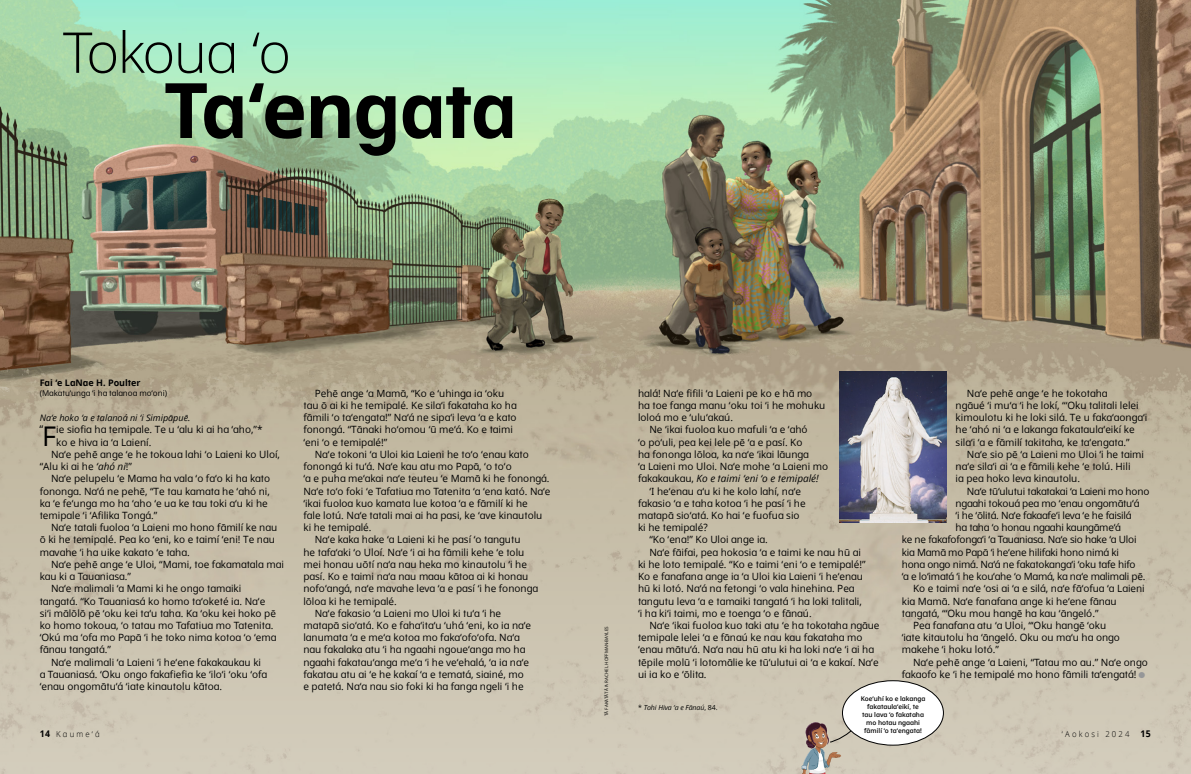
<style>
.page{position:relative;width:1191px;height:774px;background:#fff}
.page>*{position:absolute;margin:0;border:0;box-sizing:border-box;transform-origin:0 0}
.h1_DOTS_title{font:700 76.6px "Dots Solidlds Lat";letter-spacing:-.03em;color:#000}
.h1_DOTS_title-2{font:300 56.4px "Dots Solidlds Lat";letter-spacing:-.035em;color:#000}
.p1_first_small_quote_alternate{font:27.1px "Dots Solidlds Lat";color:#000}
.p1_first_small_quote_alternate-2{font:10.8px "Dots Solidlds Lat";color:#000}
.p1{font:10px/12.2px "Dots Solidlds Lat";color:#000}
.p1-2{font:10px "Dots Solidlds Lat";letter-spacing:-.02em;color:#000}
.p1_first_small_quote_alternate-3{font:10px/12.2px "Dots Solidlds Lat";color:#000}
.p1_bio{font:italic 9px "Dots Solidlds Lat";color:#000}
.p1_author-name{font:700 9px "Dots Solidlds Lat";color:#000}
.t1{font:300 8.2px "Dots Solidlds Lat";letter-spacing:.28em;color:#000;scale:.95 1}
.p1_author-role{font:8px "Dots Solidlds Lat";color:#000}
.p1_note_symbol-1_only{font:italic 7px "Dots Solidlds Lat";letter-spacing:-.01em;color:#000}
.p1_aside_info_first__MP_speech_bubble{font:600 6.5px/8px "Dots Solidlds Lat";letter-spacing:-.005em;color:#000;text-align:center}
.t2{font:4.5px "Dots Solidlds Lat";color:#000}
.s1{font-style:italic}
.s2{font-style:normal}
.s3{font-family:"Ding P Ilds Dpi";font-size:8.5px;color:#969798}
.s4{font-weight:700;font-size:9.2px}
</style>
<div class="page">
<img style="left:0;top:0;width:1191px;height:335px">
<div style="left:0;top:335px;width:1191px;height:439px;background:linear-gradient(to bottom,#b0a48b,#d8d2c1)"></div>
<div style="left:842px;top:681px;width:101px;height:64px;background:#fff;border-radius:50%"></div>
<div style="left:842px;top:680px;width:101px;height:65px;border:1px solid #000;border-radius:50%"></div>
<svg style="left:799px;top:721px;width:52px;height:53px;background:#b6aa9f"></svg>
<img style="left:839px;top:371px;width:107px;height:152px">
<p class="h1_DOTS_title-2" style="left:63px;top:11px;width:230px">Tokoua ʻo</p>
<p class="h1_DOTS_title" style="left:164px;top:52px;width:356px">Taʻengata</p>
<p class="p1_author-name" style="left:40px;top:376px;width:102px">Fai ʻe LaNae H. Poulter</p>
<p class="p1_author-role" style="left:40px;top:387px;width:129px">(Makatuʻunga ʻi ha talanoa moʻoni)</p>
<p class="p1_bio" style="left:40px;top:411px;width:152px">Naʻe hoko ʻa e talanoá ni ʻi Simipāpuē.</p>
<p class="p1_first_small_quote_alternate-2" style="left:40px;top:421px;width:5px">“</p>
<p class="p1_first_small_quote_alternate" style="left:42px;top:416px;width:15px">F</p>
<p class="p1_first_small_quote_alternate-3" style="left:56px;top:424px;width:208px">ie siofia ha temipale. Te u ʻalu ki ai ha ʻaho,”* ko e hiva ia ʻa Laiení.</p>
<p class="p1" style="left:40px;top:448px;width:242px;text-indent:11px">Naʻe pehē ange ʻe he tokoua lahi ʻo Laieni ko Uloí, “Alu ki ai he <span class="s1">ʻahó ni</span>!”</p>
<p class="p1" style="left:40px;top:473px;width:232px;text-indent:11px">Naʻe pelupelu ʻe Mama ha vala ʻo faʻo ki ha kato fononga. Naʻá ne pehē, “Te tau kamata he ʻahó ni, ka ʻe feʻunga mo ha ʻaho ʻe ua ke tau toki aʻu ki he temipale ʻi ʻAfilika Tongá.”</p>
<p class="p1" style="left:40px;top:521px;width:239px;text-indent:11px">Naʻe tatali fuoloa ʻa Laieni mo hono fāmilí ke nau ō ki he temipalé. Pea ko ‘eni, ko e taimí ʻeni! Te nau mavahe ʻi ha uike kakato ʻe taha.</p>
<p class="p1" style="left:40px;top:558px;width:246px;text-indent:11px">Naʻe pehē ange ʻe Uloi, “Mami, toe fakamatala mai kau ki a Tauaniasa.”</p>
<p class="p1" style="left:40px;top:583px;width:238px;text-indent:11px">Naʻe malimali ʻa Mami ki he ongo tamaiki tangatá. “Ko Tauaniasá ko homo taʻoketé ia. Naʻe siʻi mālōlō pē ʻoku kei taʻu taha. Ka ʻoku kei hoko pē ko homo tokoua, ʻo tatau mo Tafatiua mo Tatenita. ʻOkú ma ʻofa mo Papā ʻi he toko nima kotoa ʻo ʻema fānau tangatá.”</p>
<p class="p1" style="left:40px;top:656px;width:229px;text-indent:11px">Naʻe malimali ʻa Laieni ʻi heʻene fakakaukau ki a Tauaniasá. ʻOku ongo fakafiefia ke ʻiloʻi ʻoku ʻofa ʻenau ongomātuʻá ʻiate kinautolu kātoa.</p>
<p class="p1" style="left:638px;top:387px;width:189px">halá! Naʻe fifili ʻa Laieni pe ko e hā mo ha toe fanga manu ʻoku toi ʻi he mohuku loloá mo e ʻuluʻakaú.</p>
<p class="p1" style="left:638px;top:424px;width:192px;text-indent:11px">Ne ʻikai fuoloa kuo mafuli ʻa e ʻahó<br>ʻo poʻuli, pea kei lele pē ʻa e pasí. Ko<br>ha fononga lōloa, ka naʻe ʻikai lāunga<br>ʻa Laieni mo Uloi. Naʻe mohe ʻa Laieni mo fakakaukau, <span class="s1">Ko e taimi ʻeni ʻo e temipalé!</span></p>
<p class="p1" style="left:638px;top:485px;width:169px;text-indent:11px">ʻI heʻenau aʻu ki he kolo lahí, naʻe fakasio ʻa e taha kotoa ʻi he pasí ʻi he matapā sioʻatá. Ko hai ʻe fuofua sio ki he temipalé?</p>
<p class="p1" style="left:649px;top:534px;width:120px">“Ko ʻena!” Ko Uloi ange ia.</p>
<p class="p1" style="left:638px;top:546px;width:229px;text-indent:11px">Naʻe fāifai, pea hokosia ʻa e taimi ke nau hū ai ki he loto temipalé. “Ko e taimi ʻeni ʻo e temipalé!” Ko e fanafana ange ia ʻa Uloi kia Laieni ʻi heʻenau hū ki lotó. Naʻá na fetongi ʻo vala hinehina. Pea tangutu leva ʻa e tamaiki tangatá ʻi ha loki talitali, ʻi ha kiʻi taimi, mo e toenga ʻo e fānaú.</p>
<p class="p1" style="left:638px;top:619px;width:243px;text-indent:11px">Naʻe ʻikai fuoloa kuo taki atu ʻe ha tokotaha ngāue temipale lelei ʻa e fānaú ke nau kau fakataha mo ʻenau mātuʻá. Naʻa nau hū atu ki ha loki naʻe ʻi ai ha tēpile molū ʻi lotomālie ke tūʻulutui ai ʻa e kakaí. Naʻe ui ia ko e ʻōlita.</p>
<p class="p1_note_symbol-1_only" style="left:638px;top:702px;width:81px"><span class="s2">*</span> Tohi Hiva ʻa e Fānaú<span class="s2">, 84.</span></p>
<p class="p1" style="left:303px;top:387px;width:215px;text-indent:11px">Pehē ange ʻa Mamā, “Ko e ʻuhinga ia ʻoku tau ō ai ki he temipalé. Ke silaʻi fakataha ko ha fāmili ʻo taʻengata!” Naʻá ne sipaʻi leva ʻa e kato fonongá. “Tānaki hoʻomou ʻū meʻá. Ko e taimi ʻeni ʻo e temipalé!”</p>
<p class="p1" style="left:303px;top:448px;width:249px;text-indent:11px">Naʻe tokoni ʻa Uloi kia Laieni he toʻo ʻenau kato fonongá ki tuʻá. Naʻe kau atu mo Papā, ʻo toʻo<br>ʻa e puha meʻakai naʻe teuteu ʻe Mamā ki he fonongá.<br>Naʻe toʻo foki ʻe Tafatiua mo Tatenita ʻa ʻena kató. Naʻe ʻikai fuoloa kuo kamata lue kotoa ʻa e fāmilí ki he<br>fale lotú. Naʻe tatali mai ai ha pasi, ke ʻave kinautolu ki he temipalé.</p>
<p class="p1" style="left:303px;top:534px;width:236px;text-indent:11px">Naʻe kaka hake ʻa Laieni ki he pasí ʻo tangutu<br>he tafaʻaki ʻo Uloí. Naʻe ʻi ai ha fāmili kehe ʻe tolu mei honau uōtí naʻa nau heka mo kinautolu ʻi he pasí. Ko e taimi naʻa nau maau kātoa ai ki honau nofoʻangá, naʻe mavahe leva ʻa e pasí ʻi he fononga lōloa ki he temipalé.</p>
<p class="p1" style="left:303px;top:607px;width:229px;text-indent:11px">Naʻe fakasio ʻa Laieni mo Uloi ki tuʻa ʻi he matapā sioʻatá. Ko e fahaʻitaʻu ʻuhá ʻeni, ko ia naʻe lanumata ʻa e meʻa kotoa mo fakaʻofoʻofa. Naʻa nau fakalaka atu ʻi ha ngaahi ngoueʻanga mo ha ngaahi fakatauʻanga meʻa ʻi he veʻehalá, ʻa ia naʻe fakatau atu ai ʻe he kakaí ʻa e tematá, siainé, mo e patetá. Naʻa nau sio foki ki ha fanga ngeli ʻi he</p>
<p class="p1" style="left:955px;top:387px;width:193px;text-indent:11px">Naʻe pehē ange ʻe he tokotaha<br>ngāué ʻi muʻa ʻi he lokí, “ʻOku talitali lelei kimoulotu ki he loki silá. Te u fakaʻaongaʻi he ʻahó ni ʻa e lakanga fakataulaʻeikí ke silaʻi ʻa e fāmilí takitaha, ke taʻengata.”</p>
<p class="p1" style="left:955px;top:448px;width:190px;text-indent:11px">Naʻe sio pē ʻa Laieni mo Uloi ʻi he taimi naʻe silaʻi ai ʻa e fāmili kehe ʻe tolú. Hili<br>ia pea hoko leva kinautolu.</p>
<p class="p1-2" style="left:967px;top:484px;width:184px">Naʻe tūʻulutui takatakai ʻa Laieni mo hono</p>
<p class="p1-2" style="left:955px;top:496px;width:185px">ngaahi tokouá pea mo ʻenau ongomātuʻá</p>
<p class="p1-2" style="left:955px;top:508px;width:177px">ʻi he ʻōlitá. Naʻe fakaafeʻi leva ʻe he faisilá</p>
<p class="p1-2" style="left:955px;top:520px;width:167px">ha taha ʻo honau ngaahi kaungāmeʻá</p>
<p class="p1-2" style="left:901px;top:532px;width:236px">ke ne fakafofongaʻi ʻa Tauaniasa. Naʻe sio hake ʻa Uloi</p>
<p class="p1-2" style="left:901px;top:545px;width:219px">kia Mamā mo Papā ʻi heʻene hilifaki hono nimá ki</p>
<p class="p1-2" style="left:901px;top:557px;width:235px">hona ongo nimá. Naʻá ne fakatokangaʻi ʻoku tafe hifo</p>
<p class="p1-2" style="left:901px;top:569px;width:245px">ʻa e loʻimatá ʻi he kouʻahe ʻo Mamá, ka naʻe malimali pē.</p>
<p class="p1" style="left:901px;top:583px;width:244px;text-indent:11px">Ko e taimi naʻe ʻosi ai ʻa e silá, naʻe fāʻofua ʻa Laieni kia Mamā. Naʻe fanafana ange ki heʻene fānau tangatá, “ʻOku mou hangē ha kau ʻāngeló.”</p>
<p class="p1" style="left:901px;top:619px;width:220px;text-indent:11px">Pea fanafana atu ʻa Uloi, “ʻOku hangē ʻoku ʻiate kitautolu ha ʻāngeló. Oku ou maʻu ha ongo makehe ʻi hoku lotó.”</p>
<p class="p1" style="left:901px;top:656px;width:247px;text-align:right">Naʻe pehē ange ʻa Laieni, “Tatau mo au.” Naʻe ongo fakaofo ke ʻi he temipalé mo hono fāmili taʻengatá! <span class="s3">●</span></p>
<p class="t2" style="left:603px;top:716px;width:91px;rotate:-90deg">TĀ FAKATĀTĀ ʻA RACHEL HOFFMAN-BAYLES</p>
<p class="p1_aside_info_first__MP_speech_bubble" style="left:861px;top:695px;width:66px">Koeʻuhí ko e lakanga fakataulaʻeikí, te<br>tau lava ʻo fakataha mo hotau ngaahi fāmilí ʻo taʻengata!</p>
<p class="t1" style="left:40px;top:728px;width:65px"><span class="s4">14</span> Kaumeʻá</p>
<p class="t1" style="left:1062px;top:728px;width:95px">ʻAokosi 2024 <span class="s4">15</span></p>
</div>
